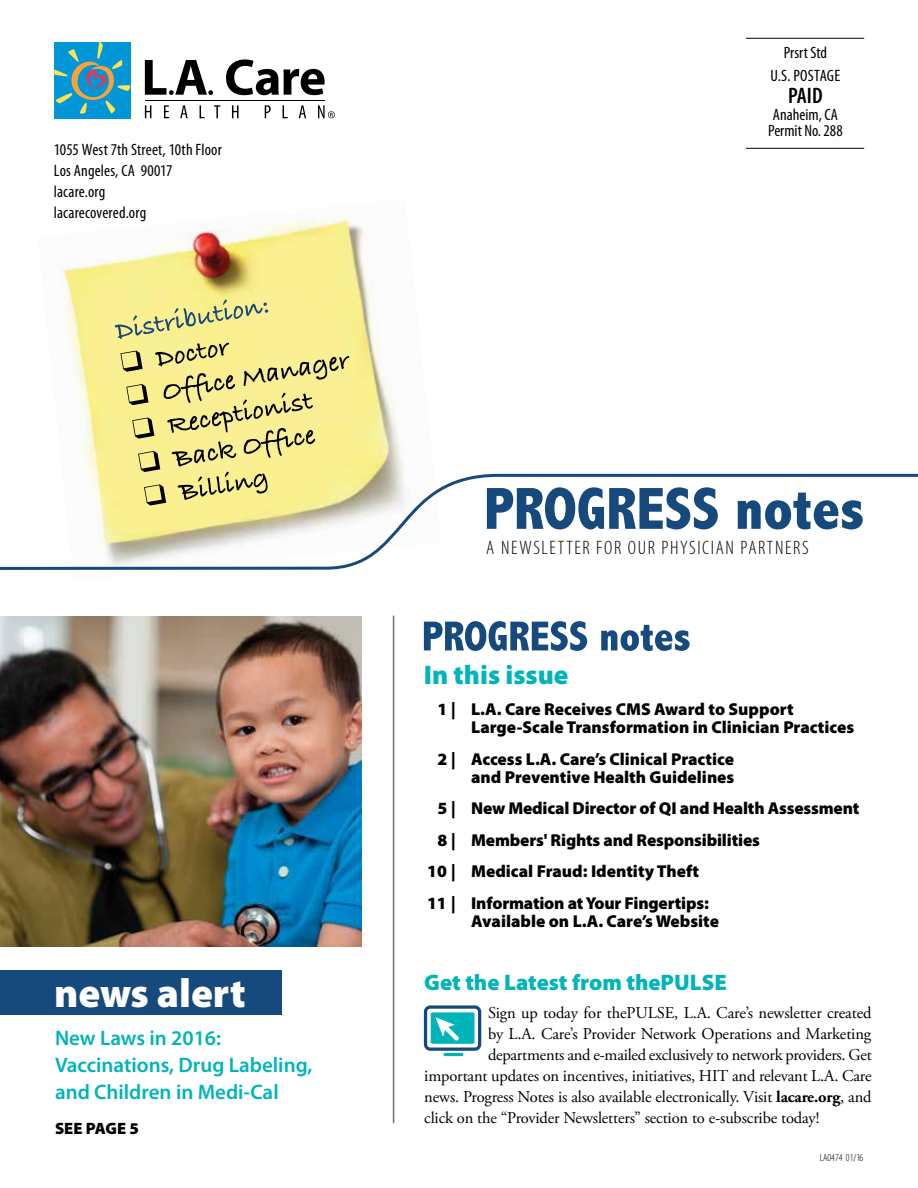
<style>
.page{position:relative;width:918px;height:1188px;background:#fff}
.page>*{position:absolute;margin:0;border:0;box-sizing:border-box;transform-origin:0 0}
.t1{font:900 40.65px "Myriad Pro";color:#fff}
.t2{font:900 27px "Myriad Pro";color:#00b4ba}
.t3{font:900 22.5px "Myriad Pro";color:#00b4ba}
.t4{font:600 condensed 22.5px "Myriad Pro";color:#000}
.t5{font:600 21px/27px "Myriad Pro";color:#00b4ba}
.t6{font:300 condensed 19.5px "Myriad Pro";letter-spacing:.08em;color:#000}
.t7{font:900 17.25px/18px "Myriad Pro";letter-spacing:-.005em;color:#000}
.t8{font:16.5px "Adobe Garamond Pro";letter-spacing:-.01em;color:#000}
.t9{font:condensed 16.5px/21px "Myriad Pro";letter-spacing:.005em;color:#000}
.t10{font:900 16.5px "Myriad Pro";color:#000}
.t11{font:300 condensed 10.5px "Myriad Pro";color:#000}
.s1{font-weight:700}
</style>
<div class="page">
<img style="left:60px;top:216px;width:344px;height:256px">
<svg style="left:115px;top:300px;width:234px;height:172px;background:#e0d885"></svg>
<svg style="left:0;top:472px;width:918px;height:98px"></svg>
<hr style="left:746px;top:38px;width:118px;height:1px;background:#000">
<hr style="left:746px;top:148px;width:118px;height:1px;background:#000">
<svg style="left:145px;top:60px;width:68px;height:35px"></svg>
<svg style="left:226px;top:59px;width:99px;height:36px"></svg>
<hr style="left:145px;top:100px;width:180px;height:1px;background:#000">
<svg style="left:145px;top:105px;width:6px;height:13px"></svg>
<svg style="left:164px;top:105px;width:5px;height:13px"></svg>
<svg style="left:180px;top:105px;width:8px;height:13px"></svg>
<svg style="left:200px;top:105px;width:5px;height:13px"></svg>
<svg style="left:214px;top:105px;width:6px;height:13px"></svg>
<svg style="left:232px;top:105px;width:7px;height:13px"></svg>
<svg style="left:265px;top:105px;width:6px;height:13px"></svg>
<svg style="left:283px;top:105px;width:5px;height:13px"></svg>
<svg style="left:299px;top:105px;width:7px;height:13px"></svg>
<div style="left:54px;top:42px;width:76px;height:76px;background:#0096d7"></div>
<svg style="left:54px;top:42px;width:76px;height:72px"></svg>
<svg style="left:318px;top:105px;width:17px;height:13px"></svg>
<img style="left:0;top:616px;width:362px;height:331px">
<div style="left:0;top:970px;width:281px;height:44px;background:#174a7c"></div>
<svg style="left:424px;top:621px;width:266px;height:30px"></svg>
<hr style="left:393px;top:616px;width:1px;height:507px;background:#717073">
<hr style="left:443px;top:1053px;width:20px;height:3px;background:#00b4ba;border-radius:2px">
<svg style="left:424px;top:1005px;width:57px;height:46px"></svg>
<p class="t9" style="left:54px;top:139px;width:169px">1055 West 7th Street, 10th Floor<br>Los Angeles, CA 90017 lacare.org<br>lacarecovered.org</p>
<p class="t9" style="left:771px;top:41px;width:71px;line-height:22.5px;text-align:center">Prsrt Std<br>U.S. POSTAGE</p>
<h3 class="t4" style="left:788px;top:82px;width:36px">PAID</h3>
<p class="t9" style="left:768px;top:106px;width:76px;line-height:16.5px">Anaheim, CA<br>Permit No. 288</p>
<p class="t6" style="left:486px;top:537px;width:324px">A NEWSLETTER FOR OUR PHYSICIAN PARTNERS</p>
<h2 class="t2" style="left:424px;top:657px;width:146px">In this issue</h2>
<p class="t7" style="left:471px;top:700px;width:385px;text-indent:-34px">1 | L.A. Care Receives CMS Award to Support<br>Large-Scale Transformation in Clinician Practices</p>
<p class="t7" style="left:437px;top:749px;width:299px;text-align:right">2 | Access L.A. Care’s Clinical Practice and Preventive Health Guidelines</p>
<p class="t7" style="left:437px;top:799px;width:424px">5 | New Medical Director of QI and Health Assessment</p>
<p class="t7" style="left:437px;top:830px;width:324px">8 | Members' Rights and Responsibilities</p>
<p class="t7" style="left:427px;top:862px;width:274px">10 | Medical Fraud: Identity Theft</p>
<p class="t7" style="left:427px;top:893px;width:283px">11 | Information at Your Fingertips:</p>
<p class="t7" style="left:471px;top:911px;width:249px">Available on L.A. Care’s Website</p>
<h1 class="t1" style="left:54px;top:966px;width:193px">news alert</h1>
<h3 class="t3" style="left:424px;top:968px;width:304px">Get the Latest from thePULSE</h3>
<p class="t8" style="left:488px;top:1003px;width:385px">Sign up today for thePULSE, L.A. Care’s newsletter created</p>
<p class="t8" style="left:488px;top:1024px;width:385px">by L.A. Care’s Provider Network Operations and Marketing</p>
<p class="t8" style="left:488px;top:1045px;width:385px">departments and e-mailed exclusively to network providers. Get</p>
<p class="t8" style="left:424px;top:1066px;width:449px">important updates on incentives, initiatives, HIT and relevant L.A. Care</p>
<p class="t8" style="left:424px;top:1087px;width:449px">news. Progress Notes is also available electronically. Visit <span class="s1">lacare.org</span>, and</p>
<p class="t8" style="left:424px;top:1108px;width:397px">click on the “Provider Newsletters” section to e-subscribe today!</p>
<p class="t5" style="left:55px;top:1024px;width:259px">New Laws in 2016:<br>Vaccinations, Drug Labeling, and Children in Medi-Cal</p>
<p class="t10" style="left:55px;top:1117px;width:85px">SEE PAGE 5</p>
<p class="t11" style="left:820px;top:1152px;width:45px">LA0474 01/16</p>
</div>
